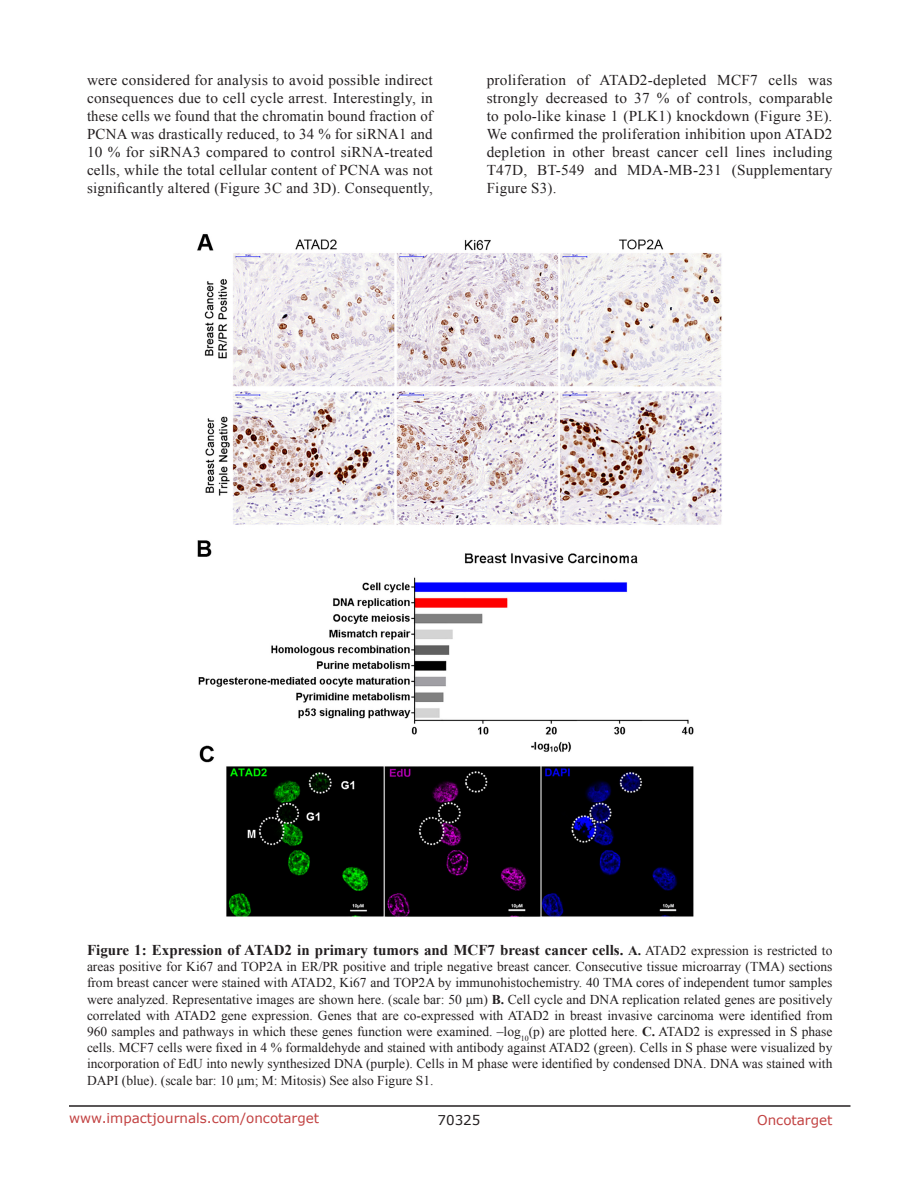
<style>
.page{position:relative;width:918px;height:1188px;background:#fff}
.page>*{position:absolute;margin:0;border:0;box-sizing:border-box;transform-origin:0 0}
.BodyText{font:15px/18px "Times New Roman";letter-spacing:.015em;color:#231f20;text-align:justify}
.figuretext{font:700 15px "Times New Roman";color:#231f20}
.figuretext-2{font:13.5px/16.2px "Times New Roman";color:#231f20;text-align:justify}
.t1{font:13.5px "Verdana";color:#c24141}
.t2{font:13.5px "Verdana";color:#231f20}
.s1{font-size:13.5px}
.s2{font-weight:400;font-size:13.5px}
.s3{font-weight:700}
</style>
<div class="page">
<hr style="left:69px;top:1105px;width:781px;height:2px;background:#231f20">
<img style="left:197px;top:234px;width:525px;height:683px">
<p class="BodyText" style="left:87px;top:71px;width:347px">were considered for analysis to avoid possible indirect consequences due to cell cycle arrest. Interestingly, in these cells we found that the chromatin bound fraction of PCNA was drastically reduced, to 34 % for siRNA1 and 10 % for siRNA3 compared to control siRNA-treated cells, while the total cellular content of PCNA was not significantly altered (Figure 3C and 3D). Consequently,</p>
<p class="BodyText" style="left:487px;top:71px;width:347px">proliferation of ATAD2-depleted MCF7 cells was strongly decreased to 37 % of controls, comparable to polo-like kinase 1 (PLK1) knockdown (Figure 3E).<br>We confirmed the proliferation inhibition upon ATAD2 depletion in other breast cancer cell lines including T47D, BT-549 and MDA-MB-231 (Supplementary Figure S3).</p>
<p class="figuretext" style="left:87px;top:940px;width:747px">Figure 1: Expression of ATAD2 in primary tumors and MCF7 breast cancer cells. <span class="s1">A.</span> <span class="s2">ATAD2 expression is restricted to</span></p>
<p class="figuretext-2" style="left:87px;top:958px;width:747px">areas positive for Ki67 and TOP2A in ER/PR positive and triple negative breast cancer. Consecutive tissue microarray (TMA) sections from breast cancer were stained with ATAD2, Ki67 and TOP2A by immunohistochemistry. 40 TMA cores of independent tumor samples were analyzed. Representative images are shown here. (scale bar: 50 μm) <span class="s3">B.</span> Cell cycle and DNA replication related genes are positively correlated with ATAD2 gene expression. Genes that are co-expressed with ATAD2 in breast invasive carcinoma were identified from 960 samples and pathways in which these genes function were examined. –log<sub>10</sub>(p) are plotted here. <span class="s3">C.</span> ATAD2 is expressed in S phase cells. MCF7 cells were fixed in 4 % formaldehyde and stained with antibody against ATAD2 (green). Cells in S phase were visualized by incorporation of EdU into newly synthesized DNA (purple). Cells in M phase were identified by condensed DNA. DNA was stained with DAPI (blue). (scale bar: 10 μm; M: Mitosis) See also Figure S1.</p>
<p class="t1" style="left:69px;top:1109px;width:252px">www.impactjournals.com/oncotarget</p>
<p class="t2" style="left:438px;top:1111px;width:44px">70325</p>
<p class="t1" style="left:757px;top:1111px;width:77px">Oncotarget</p>
</div>
